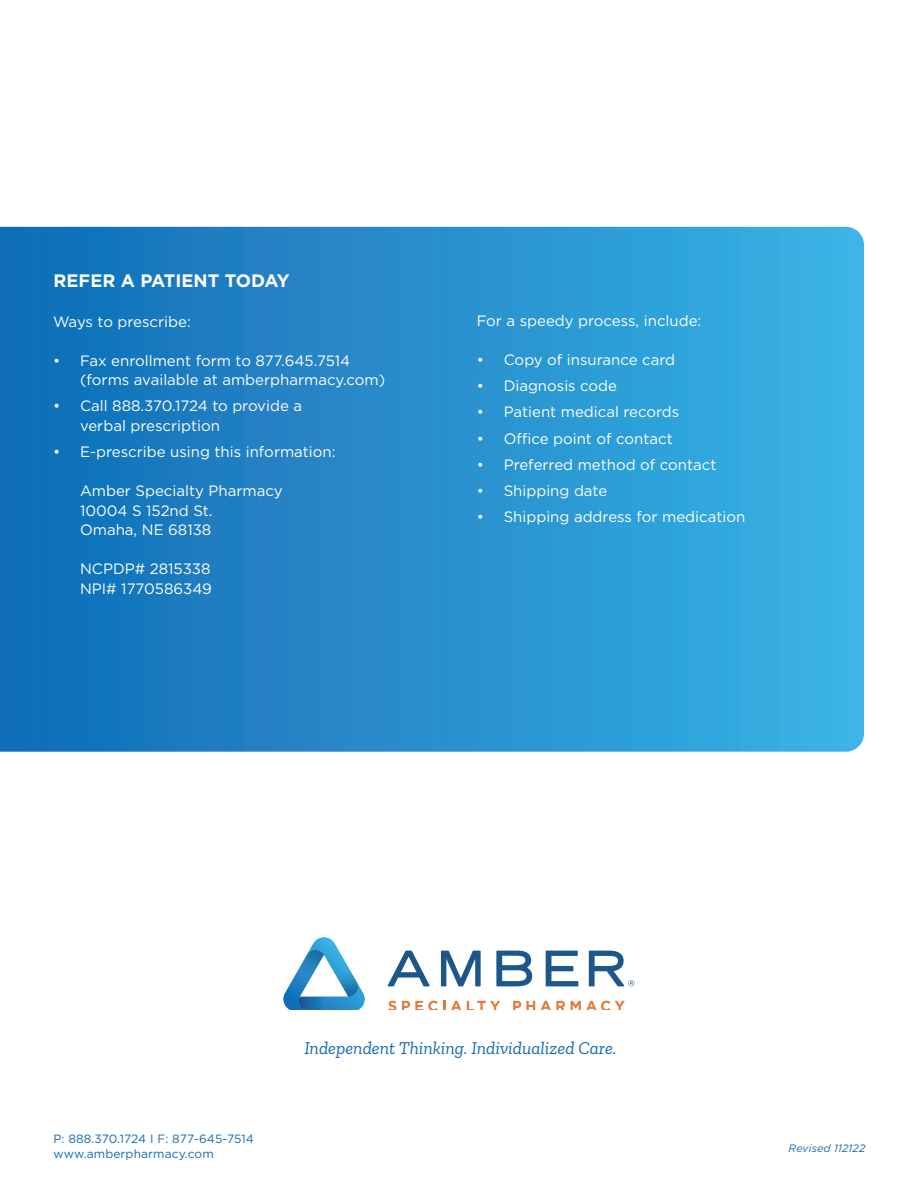
<style>
.page{position:relative;width:918px;height:1188px;background:#fff}
.page>*{position:absolute;margin:0;border:0;box-sizing:border-box;transform-origin:0 0}
.t1{font:italic 18px "Zilla Slab";color:#1369b4}
.t2{font:700 18px "Gotham";color:#fff}
.t3{font:15px/19.5px "Gotham";color:#fff}
.t4{font:12px "Gotham";letter-spacing:.01em;color:#1369b4}
.t5{font:italic 10.8px "Gotham";letter-spacing:.01em;color:#1369b4}
</style>
<div class="page">
<svg style="left:0;top:227px;width:864px;height:525px;background:#268fcd"></svg>
<svg style="left:283px;top:937px;width:82px;height:73px"></svg>
<img style="left:336px;top:970px;width:22px;height:27px">
<svg style="left:388px;top:1001px;width:8px;height:9px"></svg>
<svg style="left:402px;top:1001px;width:98px;height:9px"></svg>
<svg style="left:513px;top:1001px;width:52px;height:9px"></svg>
<svg style="left:571px;top:1001px;width:54px;height:9px"></svg>
<svg style="left:388px;top:951px;width:42px;height:35px"></svg>
<svg style="left:441px;top:951px;width:40px;height:35px"></svg>
<svg style="left:496px;top:951px;width:36px;height:35px"></svg>
<svg style="left:546px;top:951px;width:32px;height:35px"></svg>
<svg style="left:589px;top:951px;width:46px;height:35px"></svg>
<p class="t2" style="left:53px;top:268px;width:238px">REFER A PATIENT TODAY</p>
<p class="t3" style="left:53px;top:311px;width:139px">Ways to prescribe:</p>
<p class="t3" style="left:80px;top:350px;width:307px;text-indent:-27px">• Fax enrollment form to 877.645.7514 (forms available at amberpharmacy.com)</p>
<p class="t3" style="left:80px;top:396px;width:224px;text-indent:-27px">• Call 888.370.1724 to provide a verbal prescription</p>
<p class="t3" style="left:53px;top:442px;width:284px">• E-prescribe using this information:</p>
<p class="t3" style="left:80px;top:481px;width:204px">Amber Specialty Pharmacy<br>10004 S 152nd St.<br>Omaha, NE 68138</p>
<p class="t3" style="left:80px;top:559px;width:133px">NCPDP# 2815338<br>NPI# 1770586349</p>
<p class="t3" style="left:477px;top:311px;width:226px">For a speedy process, include:</p>
<p class="t3" style="left:477px;top:350px;width:200px">• Copy of insurance card</p>
<p class="t3" style="left:477px;top:376px;width:142px">• Diagnosis code</p>
<p class="t3" style="left:477px;top:402px;width:204px">• Patient medical records</p>
<p class="t3" style="left:477px;top:428px;width:198px">• Office point of contact</p>
<p class="t3" style="left:477px;top:455px;width:241px">• Preferred method of contact</p>
<p class="t3" style="left:477px;top:481px;width:132px">• Shipping date</p>
<p class="t3" style="left:477px;top:507px;width:270px">• Shipping address for medication</p>
<p class="t4" style="left:53px;top:1131px;width:202px">P: 888.370.1724 I F: 877-645-7514</p>
<p class="t4" style="left:53px;top:1146px;width:162px">www.amberpharmacy.com</p>
<p class="t1" style="left:304px;top:1038px;width:314px">Independent Thinking. Individualized Care.</p>
<p class="t5" style="left:789px;top:1141px;width:78px">Revised 112122</p>
</div>
